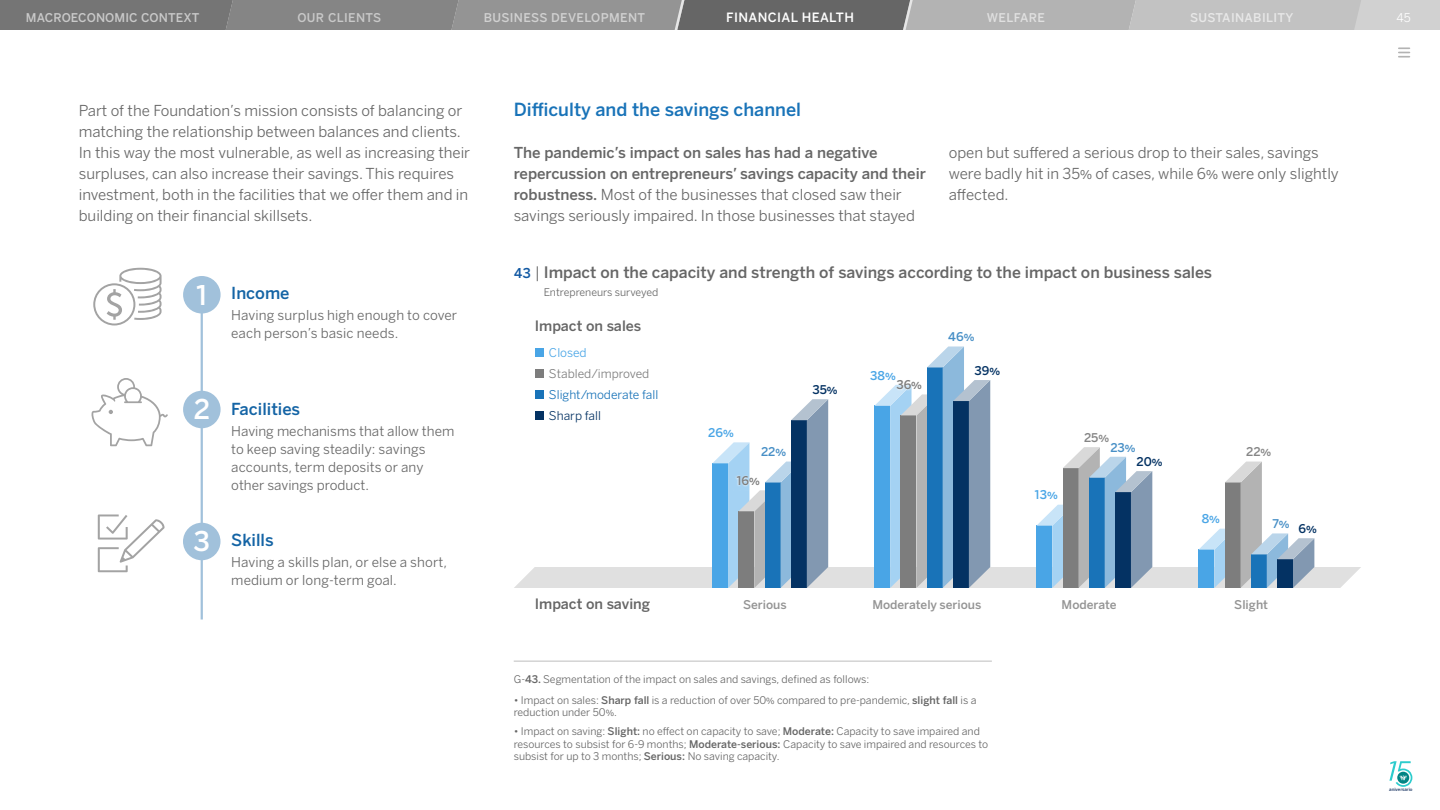
<style>
.page{position:relative;width:1440px;height:810px;background:#fff}
.page>*{position:absolute;margin:0;border:0;box-sizing:border-box;transform-origin:0 0}
.t1{font:500 27px "Benton Sans BBVA";color:#fff}
.t2{font:500 18px "Benton Sans BBVA";color:#1973b8}
.t3{font:500 16.5px "Benton Sans BBVA";color:#1464a5}
.t4{font:500 15.75px "Benton Sans BBVA";color:#666}
.t5{font:15px/21px "Benton Sans BBVA";color:#666}
.t6{font:500 15px/21px "Benton Sans BBVA";color:#666}
.t7{font:500 14.25px "Benton Sans BBVA";color:#666}
.t8{font:13.5px/18px "Benton Sans BBVA";letter-spacing:.01em;color:#666}
.t9{font:500 12.75px "Benton Sans BBVA";letter-spacing:.03em;color:#fff}
.t10{font:500 12px "Benton Sans BBVA";color:#949494}
.t11{font:500 12px "Benton Sans BBVA";letter-spacing:.01em;color:#c9c9c9}
.t12{font:500 12px "Benton Sans BBVA";letter-spacing:.03em;color:#d1d1d1}
.t13{font:12px "Benton Sans BBVA";color:#1973b8}
.t14{font:12px "Benton Sans BBVA";color:#7d7d7d}
.t15{font:500 12px "Benton Sans BBVA";letter-spacing:.03em;color:#e8e8e8}
.t16{font:500 12px "Benton Sans BBVA";color:#478fc6}
.t17{font:500 12px "Benton Sans BBVA";color:#49a5e6}
.t18{font:500 12px "Benton Sans BBVA";letter-spacing:.03em;color:#c9c9c9}
.t19{font:12px "Benton Sans BBVA";color:#043263}
.t20{font:500 12px "Benton Sans BBVA";color:#043263}
.t21{font:500 12px "Benton Sans BBVA";letter-spacing:.03em;color:#e0e0e0}
.t22{font:500 12px "Benton Sans BBVA";color:#7d7d7d}
.t23{font:12px "Benton Sans BBVA";color:#49a5e6}
.t24{font:500 12px "Benton Sans BBVA";color:#858585}
.t25{font:12px "Benton Sans BBVA";color:#fff}
.t26{font:10.5px/12.8px "Benton Sans BBVA";color:#666}
.t27{font:500 4.43px "Benton Sans BBVA";color:#1c3764}
.s1{font-weight:400}
.s2{font-size:13.5px;color:#1259a3}
.s3{color:#043263}
.s4{font-weight:500}
</style>
<div class="page">
<svg style="left:1389px;top:761px;width:23px;height:26px"></svg>
<svg style="left:0;top:0;width:1440px;height:30px;background:#959595"></svg>
<svg style="left:1399px;top:47px;width:10px;height:11px"></svg>
<svg style="left:514px;top:346px;width:847px;height:242px"></svg>
<img style="left:894px;top:376px;width:31px;height:19px">
<hr style="left:514px;top:661px;width:478px;height:1px;background:#bdbdbd">
<svg style="left:91px;top:378px;width:77px;height:68px"></svg>
<svg style="left:98px;top:515px;width:67px;height:57px"></svg>
<svg style="left:93px;top:268px;width:69px;height:58px"></svg>
<hr style="left:201px;top:304px;width:2px;height:316px;background:#a1c1db">
<div style="left:183px;top:523px;width:37px;height:37px;background:#a1c1db;border-radius:50%"></div>
<div style="left:183px;top:276px;width:38px;height:38px;background:#a1c1db;border-radius:50%"></div>
<div style="left:183px;top:391px;width:38px;height:37px;background:#a1c1db;border-radius:50%"></div>
<p class="t11" style="left:26px;top:10px;width:175px">MACROECONOMIC CONTEXT</p>
<p class="t18" style="left:298px;top:10px;width:85px">OUR CLIENTS</p>
<p class="t12" style="left:484px;top:10px;width:163px">BUSINESS DEVELOPMENT</p>
<p class="t9" style="left:726px;top:9px;width:129px">FINANCIAL HEALTH</p>
<p class="t21" style="left:987px;top:10px;width:59px">WELFARE</p>
<p class="t15" style="left:1190px;top:10px;width:105px">SUSTAINABILITY</p>
<p class="t25" style="left:1396px;top:10px;width:16px">45</p>
<p class="t5" style="left:79px;top:100px;width:393px">Part of the Foundation’s mission consists of balancing or matching the relationship between balances and clients.<br>In this way the most vulnerable, as well as increasing their surpluses, can also increase their savings. This requires investment, both in the facilities that we offer them and in building on their financial skillsets.</p>
<h1 class="t1" style="left:196px;top:278px;width:14px">1</h1>
<h3 class="t3" style="left:231px;top:283px;width:60px">Income</h3>
<p class="t8" style="left:231px;top:306px;width:228px">Having surplus high enough to cover each person’s basic needs.</p>
<h1 class="t1" style="left:194px;top:393px;width:18px">2</h1>
<h1 class="t1" style="left:194px;top:525px;width:18px">3</h1>
<h3 class="t3" style="left:231px;top:399px;width:71px">Facilities</h3>
<p class="t8" style="left:231px;top:422px;width:225px">Having mechanisms that allow them to keep saving steadily: savings accounts, term deposits or any other savings product.</p>
<h3 class="t3" style="left:231px;top:530px;width:44px">Skills</h3>
<p class="t8" style="left:231px;top:553px;width:218px">Having a skills plan, or else a short, medium or long-term goal.</p>
<h2 class="t2" style="left:514px;top:98px;width:289px">Difficulty and the savings channel</h2>
<h3 class="t6" style="left:514px;top:142px;width:414px">The pandemic’s impact on sales has had a negative repercussion on entrepreneurs’ savings capacity and their robustness. <span class="s1">Most of the businesses that closed saw their savings seriously impaired. In those businesses that stayed</span></h3>
<h3 class="t5" style="left:949px;top:142px;width:392px">open but suffered a serious drop to their sales, savings were badly hit in 35% of cases, while 6% were only slightly affected.</h3>
<h3 class="t4" style="left:514px;top:263px;width:700px"><span class="s2">43</span> <span class="s1">|</span> Impact on the capacity and strength of savings according to the impact on business sales</h3>
<p class="t26" style="left:544px;top:286px;width:116px">Entrepreneurs surveyed</p>
<h3 class="t7" style="left:535px;top:317px;width:108px">Impact on sales</h3>
<p class="t23" style="left:549px;top:346px;width:39px">Closed</p>
<p class="t14" style="left:549px;top:366px;width:102px">Stabled/improved</p>
<p class="t13" style="left:549px;top:387px;width:111px">Slight/moderate fall</p>
<p class="t19" style="left:549px;top:408px;width:53px">Sharp fall</p>
<p class="t17" style="left:708px;top:425px;width:27px">26%</p>
<p class="t16" style="left:761px;top:445px;width:27px">22%</p>
<p class="t22" style="left:736px;top:473px;width:25px">16%</p>
<p class="t20" style="left:812px;top:382px;width:27px">35%</p>
<p class="t17" style="left:870px;top:368px;width:27px">38%</p>
<p class="t22" style="left:896px;top:377px;width:27px">36%</p>
<p class="t16" style="left:948px;top:330px;width:28px">46%</p>
<p class="t20" style="left:975px;top:363px;width:27px">39%</p>
<p class="t17" style="left:1035px;top:488px;width:25px">13%</p>
<p class="t24" style="left:1084px;top:430px;width:27px">25%</p>
<p class="t16" style="left:1110px;top:440px;width:27px">23%</p>
<p class="t20" style="left:1137px;top:454px;width:27px">20%</p>
<p class="t17" style="left:1202px;top:512px;width:20px">8%</p>
<p class="t24" style="left:1246px;top:445px;width:27px">22%</p>
<p class="t16" style="left:1272px;top:516px;width:46px">7% <span class="s3">6%</span></p>
<h3 class="t7" style="left:535px;top:595px;width:117px">Impact on saving</h3>
<p class="t10" style="left:743px;top:597px;width:45px">Serious</p>
<p class="t10" style="left:872px;top:597px;width:111px">Moderately serious</p>
<p class="t10" style="left:1062px;top:597px;width:56px">Moderate</p>
<p class="t10" style="left:1234px;top:597px;width:35px">Slight</p>
<p class="t26" style="left:514px;top:672px;width:357px">G-<span class="s4">43.</span> Segmentation of the impact on sales and savings, defined as follows:</p>
<p class="t26" style="left:514px;top:693px;width:464px">• Impact on sales: <span class="s4">Sharp fall</span> is a reduction of over 50% compared to pre-pandemic, <span class="s4">slight fall</span> is a reduction under 50%.</p>
<p class="t26" style="left:514px;top:725px;width:476px">• Impact on saving: <span class="s4">Slight:</span> no effect on capacity to save; <span class="s4">Moderate:</span> Capacity to save impaired and resources to subsist for 6-9 months; <span class="s4">Moderate-serious:</span> Capacity to save impaired and resources to subsist for up to 3 months; <span class="s4">Serious:</span> No saving capacity.</p>
<p class="t27" style="left:1389px;top:787px;width:25px">aniversario</p>
</div>
